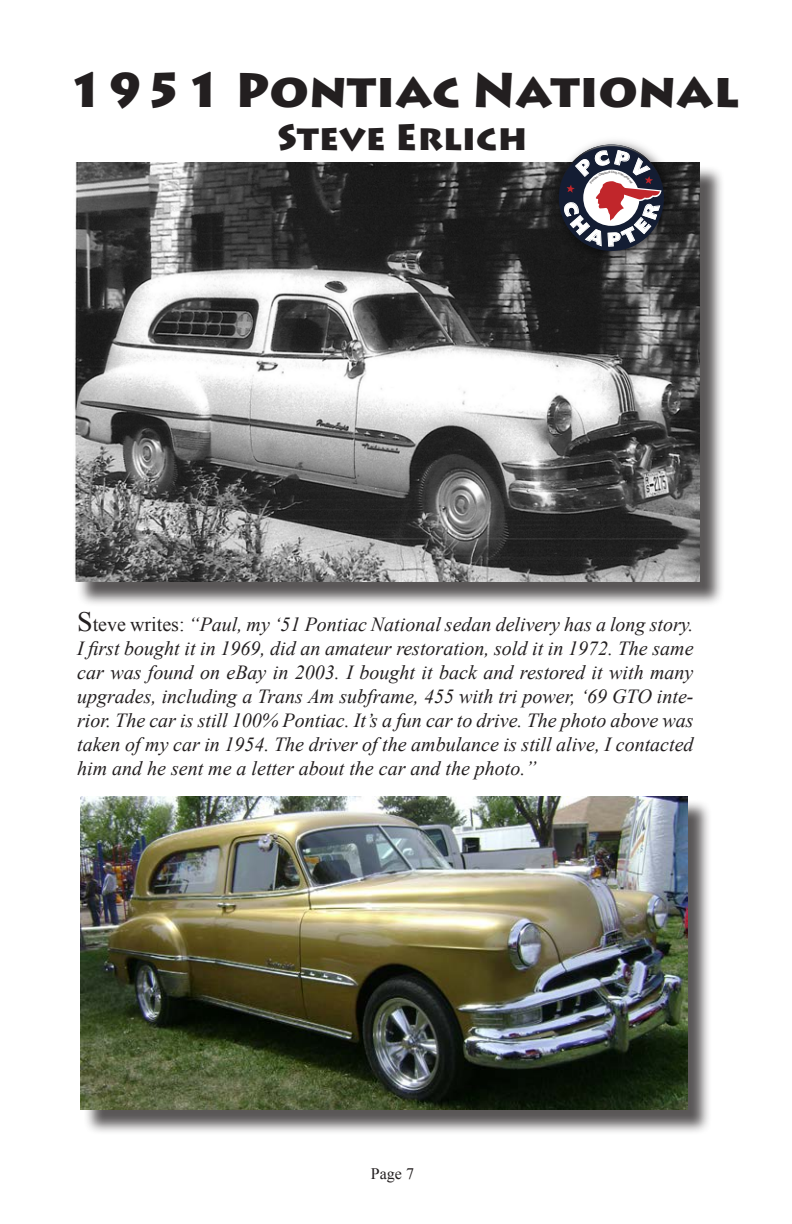
<style>
.page{position:relative;width:792px;height:1224px;background:#fff}
.page>*{position:absolute;margin:0;border:0;box-sizing:border-box;transform-origin:0 0}
.t1{font:900 48px "Lithos Pro";color:#231f20}
.t2{font:900 36px "Lithos Pro";color:#231f20}
.t3{font:italic 20px/24px "Times New Roman";color:#231f20;text-align:justify}
.t4{font:16px "Times New Roman";color:#231f20}
.s1{font-style:normal;font-size:28px}
.s2{font-style:normal}
</style>
<div class="page">
<div style="left:76px;top:165px;width:649px;height:442px;background:#231f20;opacity:.75"></div>
<img style="left:75px;top:162px;width:625px;height:420px">
<img style="left:547px;top:140px;width:136px;height:130px">
<div style="left:83px;top:799px;width:630px;height:336px;background:#231f20;opacity:.75"></div>
<img style="left:80px;top:796px;width:608px;height:314px">
<svg style="left:559px;top:145px;width:105px;height:102px"></svg>
<h1 class="t1" style="left:66px;top:60px;width:674px">1951 Pontiac National</h1>
<h2 class="t2" style="left:277px;top:115px;width:252px">Steve Erlich</h2>
<p class="t3" style="left:77px;top:612px;width:618px"><span class="s1">S</span><span class="s2">teve writes:</span> “Paul, my ‘51 Pontiac National sedan delivery has a long story.<br>I first bought it in 1969, did an amateur restoration, sold it in 1972. The same car was found on eBay in 2003. I bought it back and restored it with many upgrades, including a Trans Am subframe, 455 with tri power, ‘69 GTO inte&shy;rior. The car is still 100% Pontiac. It’s a fun car to drive. The photo above was taken of my car in 1954. The driver of the ambulance is still alive, I contacted him and he sent me a letter about the car and the photo.”</p>
<p class="t4" style="left:371px;top:1163px;width:45px">Page 7</p>
</div>
